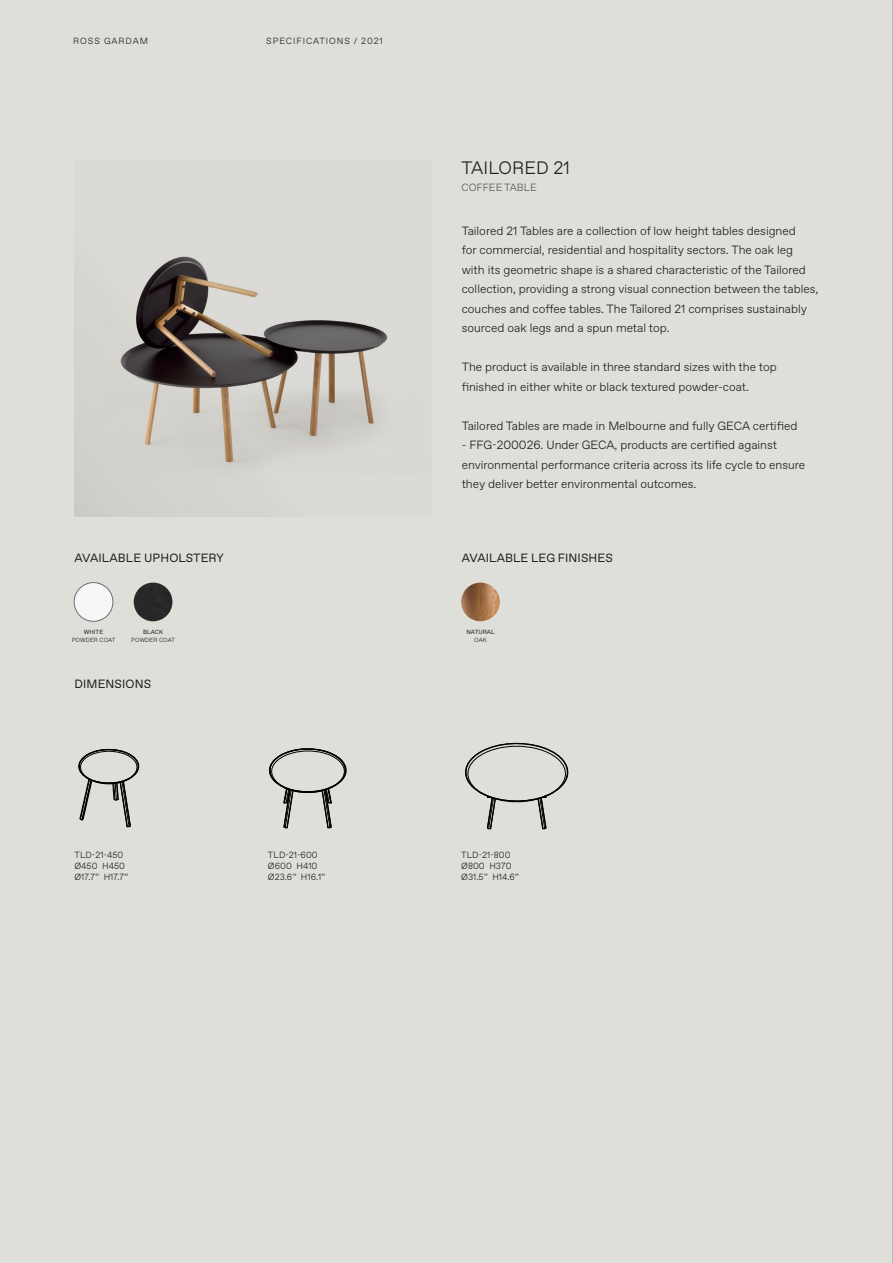
<style>
.page{position:relative;width:893px;height:1263px;background:#dfdfda}
.page>*{position:absolute;margin:0;border:0;box-sizing:border-box;transform-origin:0 0}
.t1{font:300 18px "Favorit Std";letter-spacing:.01em;color:#231f20}
.t2{font:300 12px/19.5px "Favorit Std";color:#231f20}
.t3{font:12px "Favorit Std";letter-spacing:.01em;color:#231f20}
.t4{font:300 10.5px "Favorit Std";color:#57585a}
.t5{font:300 9px/10.8px "Favorit Std";letter-spacing:.005em;color:#231f20}
.t6{font:300 9px "Favorit Std";letter-spacing:.105em;color:#231f20}
.t7{font:300 6px "Favorit Std";letter-spacing:.01em;color:#231f20}
.t8{font:6px "Favorit Std";letter-spacing:.01em;color:#231f20}
</style>
<div class="page">
<hr style="left:892px;top:0;width:1px;height:1263px;background:#939598">
<img style="left:74px;top:583px;width:39px;height:38px;border-radius:19px">
<div style="left:74px;top:582px;width:39px;height:39px;border:1px solid #6c6d70;border-radius:50%"></div>
<img style="left:134px;top:583px;width:38px;height:38px;border-radius:19px">
<img style="left:74px;top:256px;width:316px;height:261px">
<img style="left:461px;top:583px;width:39px;height:38px;border-radius:19px">
<svg style="left:78px;top:748px;width:62px;height:80px"></svg>
<svg style="left:268px;top:748px;width:79px;height:81px"></svg>
<svg style="left:465px;top:742px;width:104px;height:88px"></svg>
<p class="t6" style="left:73px;top:35px;width:76px">ROSS GARDAM</p>
<p class="t6" style="left:266px;top:35px;width:118px">SPECIFICATIONS / 2021</p>
<h1 class="t1" style="left:461px;top:155px;width:110px">TAILORED 21</h1>
<p class="t4" style="left:461px;top:180px;width:77px">COFFEE TABLE</p>
<p class="t2" style="left:462px;top:220px;width:358px">Tailored 21 Tables are a collection of low height tables designed<br>for commercial, residential and hospitality sectors. The oak leg with its geometric shape is a shared characteristic of the Tailored collection, providing a strong visual connection between the tables, couches and coffee tables. The Tailored 21 comprises sustainably sourced oak legs and a spun metal top.</p>
<p class="t2" style="left:462px;top:357px;width:316px">The product is available in three standard sizes with the top finished in either white or black textured powder-coat.</p>
<p class="t2" style="left:462px;top:415px;width:337px">Tailored Tables are made in Melbourne and fully GECA certified</p>
<p class="t2" style="left:462px;top:435px;width:345px">- FFG-200026. Under GECA, products are certified against environmental performance criteria across its life cycle to ensure they deliver better environmental outcomes.</p>
<p class="t3" style="left:74px;top:550px;width:151px">AVAILABLE UPHOLSTERY</p>
<p class="t3" style="left:462px;top:550px;width:153px">AVAILABLE LEG FINISHES</p>
<p class="t8" style="left:84px;top:628px;width:21px">WHITE</p>
<p class="t7" style="left:72px;top:635px;width:45px">POWDER COAT</p>
<p class="t8" style="left:143px;top:628px;width:22px">BLACK</p>
<p class="t7" style="left:131px;top:635px;width:45px">POWDER COAT</p>
<p class="t8" style="left:466px;top:628px;width:30px">NATURAL</p>
<p class="t7" style="left:474px;top:635px;width:14px">OAK</p>
<p class="t3" style="left:74px;top:675px;width:78px">DIMENSIONS</p>
<p class="t5" style="left:74px;top:849px;width:55px">TLD-21-450<br>Ø450 H450<br>Ø17.7” H17.7”</p>
<p class="t5" style="left:268px;top:849px;width:59px">TLD-21-600<br>Ø600 H410<br>Ø23.6” H16.1”</p>
<p class="t5" style="left:461px;top:849px;width:59px">TLD-21-800<br>Ø800 H370<br>Ø31.5” H14.6”</p>
</div>
